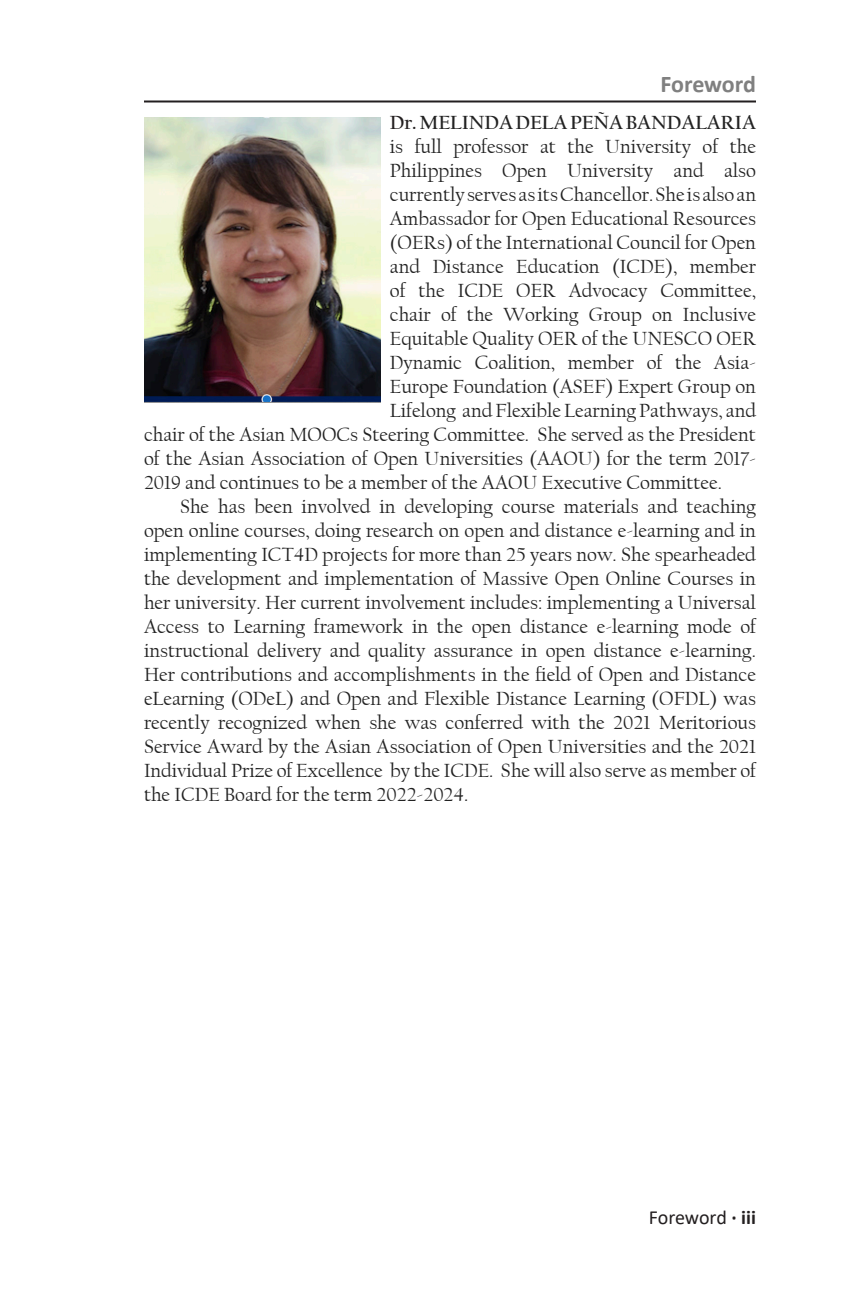
<style>
.page{position:relative;width:864px;height:1296px;background:#fff}
.page>*{position:absolute;margin:0;border:0;box-sizing:border-box;transform-origin:0 0}
.t1{font:700 24px "Calibri";letter-spacing:-.01em;color:#808080}
.Default{font:20px/24px "Californian FB";color:#222;text-align:justify}
.Default-2{font:700 20px "Californian FB";color:#222}
.t2{font:20px "Calibri";letter-spacing:-.01em;color:#231f20}
.s1{color:#231f20}
.s2{font-weight:700}
</style>
<div class="page">
<hr style="left:144px;top:100px;width:612px;height:2px;background:#231f20">
<img style="left:144px;top:118px;width:237px;height:284px">
<p class="t1" style="left:660px;top:67px;width:97px">Foreword</p>
<p class="Default-2" style="left:390px;top:112px;width:368px"><span class="s1">Dr.</span> MELINDA DELA PEÑA BANDALARIA</p>
<p class="Default" style="left:390px;top:135px;width:368px">is full professor at the University of the</p>
<p class="Default" style="left:390px;top:159px;width:368px">Philippines Open University and also</p>
<p class="Default" style="left:390px;top:183px;width:368px">currently serves as its Chancellor. She is also an</p>
<p class="Default" style="left:390px;top:207px;width:368px">Ambassador for Open Educational Resources</p>
<p class="Default" style="left:390px;top:231px;width:368px">(OERs) of the International Council for Open</p>
<p class="Default" style="left:390px;top:255px;width:368px">and Distance Education (ICDE), member</p>
<p class="Default" style="left:390px;top:279px;width:368px">of the ICDE OER Advocacy Committee,</p>
<p class="Default" style="left:390px;top:303px;width:368px">chair of the Working Group on Inclusive</p>
<p class="Default" style="left:390px;top:327px;width:368px">Equitable Quality OER of the UNESCO OER</p>
<p class="Default" style="left:390px;top:351px;width:368px">Dynamic Coalition, member of the Asia-</p>
<p class="Default" style="left:390px;top:375px;width:368px">Europe Foundation (ASEF) Expert Group on</p>
<p class="Default" style="left:390px;top:399px;width:368px">Lifelong and Flexible Learning Pathways, and</p>
<p class="Default" style="left:144px;top:423px;width:613px">chair of the Asian MOOCs Steering Committee. She served as the President</p>
<p class="Default" style="left:144px;top:447px;width:614px">of the Asian Association of Open Universities (AAOU) for the term 2017-</p>
<p class="Default" style="left:144px;top:471px;width:580px">2019 and continues to be a member of the AAOU Executive Committee.</p>
<p class="Default" style="left:144px;top:495px;width:614px;text-indent:36px">She has been involved in developing course materials and teaching open online courses, doing research on open and distance e-learning and in implementing ICT4D projects for more than 25 years now. She spearheaded the development and implementation of Massive Open Online Courses in her university. Her current involvement includes: implementing a Universal Access to Learning framework in the open distance e-learning mode of instructional delivery and quality assurance in open distance e-learning.<br>Her contributions and accomplishments in the field of Open and Distance eLearning (ODeL) and Open and Flexible Distance Learning (OFDL) was recently recognized when she was conferred with the 2021 Meritorious Service Award by the Asian Association of Open Universities and the 2021<br>Individual Prize of Excellence by the ICDE. She will also serve as member of the ICDE Board for the term 2022-2024.</p>
<p class="t2" style="left:649px;top:1203px;width:109px">Foreword <span class="s2">∙ iii</span></p>
</div>
